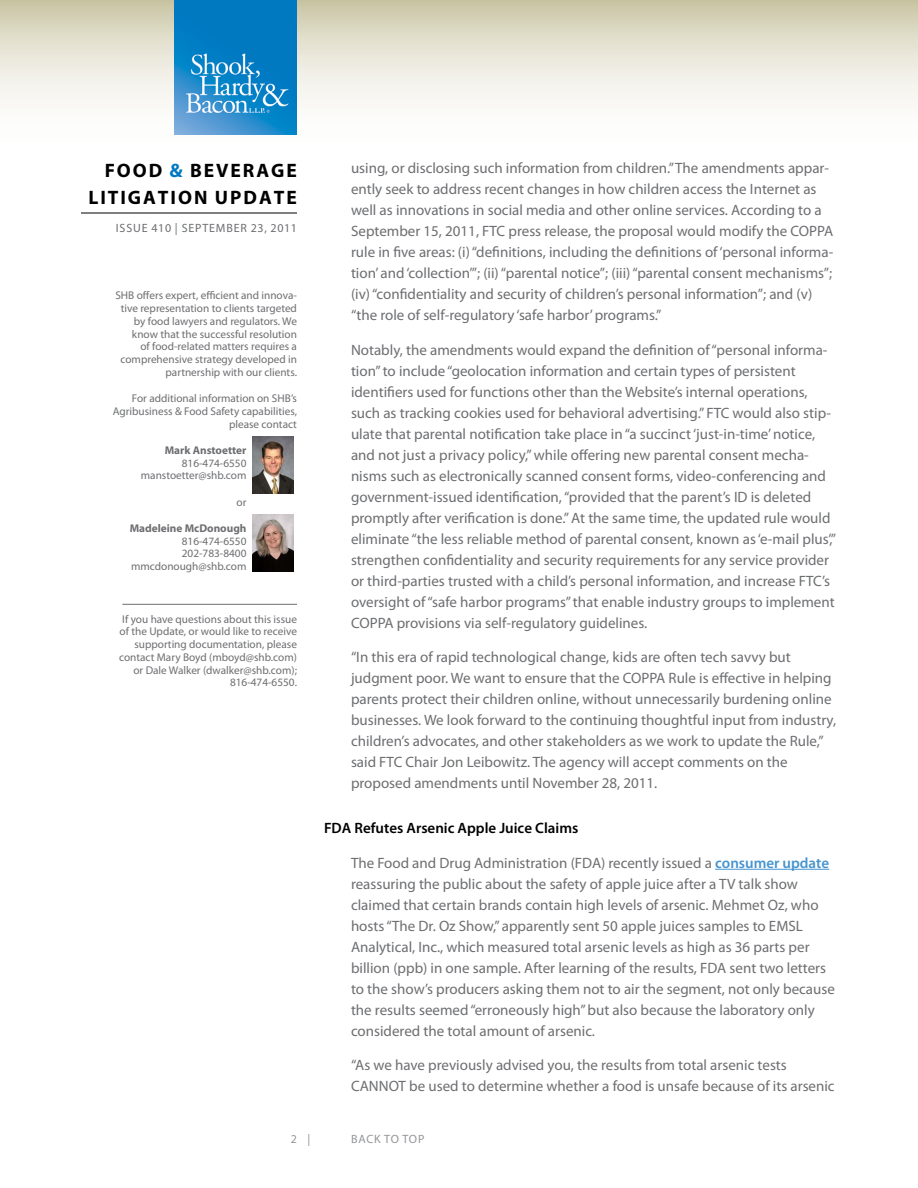
<style>
.page{position:relative;width:918px;height:1188px;background:#fff}
.page>*{position:absolute;margin:0;border:0;box-sizing:border-box;transform-origin:0 0}
.t1{font:700 19.5px/27px "Myriad Pro";letter-spacing:.1em;color:#000}
.t2{font:15px/21px "Myriad Pro";color:#6d6e71}
.t3{font:600 15px "Myriad Pro";color:#000}
.t4{font:12px "Myriad Pro";letter-spacing:.07em;color:#6d6e71}
.t5{font:12px "Myriad Pro";color:#939598}
.t6{font:11.25px/12.8px "Myriad Pro";color:#6d6e71;text-align:right}
.t7{font:700 11.25px "Myriad Pro";color:#6d6e71}
.s1{color:#0079c1}
.s2{font-weight:600;color:#4594d0}
</style>
<div class="page">
<svg style="left:0;top:0;width:918px;height:135px"></svg>
<hr style="left:81px;top:213px;width:216px;height:1px;background:#000">
<img style="left:175px;top:0;width:122px;height:135px">
<hr style="left:715px;top:869px;width:114px;height:1px;background:#4594d0">
<hr style="left:122px;top:604px;width:175px;height:1px;background:#6d6e71">
<img style="left:253px;top:514px;width:40px;height:57px">
<img style="left:253px;top:436px;width:41px;height:58px">
<h1 class="t1" style="left:88px;top:156px;width:210px;text-indent:16px">Food <span class="s1">&amp;</span> Beverage<br>Litigation UPDATE</h1>
<p class="t4" style="left:116px;top:221px;width:183px">Issue 410 | SEPTEMBER 23, 2011</p>
<p class="t6" style="left:115px;top:289px;width:183px">SHB offers expert, efficient and innova&shy;tive representation to clients targeted by food lawyers and regulators. We know that the successful resolution<br>of food-related matters requires a comprehensive strategy developed in partnership with our clients.</p>
<p class="t6" style="left:113px;top:392px;width:186px">For additional information on SHB’s<br>Agribusiness &amp; Food Safety capabilities, please contact</p>
<p class="t7" style="left:165px;top:443px;width:83px">Mark Anstoetter</p>
<p class="t6" style="left:141px;top:456px;width:107px">816-474-6550 manstoetter@shb.com</p>
<p class="t6" style="left:237px;top:495px;width:11px">or</p>
<p class="t7" style="left:130px;top:521px;width:118px">Madeleine McDonough</p>
<p class="t6" style="left:131px;top:534px;width:117px">816-474-6550<br>202-783-8400 mmcdonough@shb.com</p>
<p class="t6" style="left:119px;top:612px;width:179px">If you have questions about this issue of the Update, or would like to receive supporting documentation, please contact Mary Boyd (mboyd@shb.com) or Dale Walker (dwalker@shb.com);<br>816-474-6550.</p>
<p class="t2" style="left:351px;top:157px;width:484px">using, or disclosing such information from children.” The amendments appar&shy;ently seek to address recent changes in how children access the Internet as well as innovations in social media and other online services. According to a September 15, 2011, FTC press release, the proposal would modify the COPPA rule in five areas: (i) “definitions, including the definitions of ‘personal informa&shy;tion’ and ‘collection’”; (ii) “parental notice”; (iii) “parental consent mechanisms”; (iv) “confidentiality and security of children’s personal information”; and (v) “the role of self-regulatory ‘safe harbor’ programs.”</p>
<p class="t2" style="left:351px;top:339px;width:487px">Notably, the amendments would expand the definition of “personal informa&shy;tion” to include “geolocation information and certain types of persistent identifiers used for functions other than the Website’s internal operations, such as tracking cookies used for behavioral advertising.” FTC would also stip&shy;ulate that parental notification take place in “a succinct ‘just-in-time’ notice, and not just a privacy policy,” while offering new parental consent mecha&shy;nisms such as electronically scanned consent forms, video-conferencing and government-issued identification, “provided that the parent’s ID is deleted promptly after verification is done.” At the same time, the updated rule would eliminate “the less reliable method of parental consent, known as ‘e-mail plus’,” strengthen confidentiality and security requirements for any service provider or third-parties trusted with a child’s personal information, and increase FTC’s oversight of “safe harbor programs” that enable industry groups to implement COPPA provisions via self-regulatory guidelines.</p>
<p class="t2" style="left:351px;top:646px;width:487px">“In this era of rapid technological change, kids are often tech savvy but judgment poor. We want to ensure that the COPPA Rule is effective in helping parents protect their children online, without unnecessarily burdening online businesses. We look forward to the continuing thoughtful input from industry, children’s advocates, and other stakeholders as we work to update the Rule,” said FTC Chair Jon Leibowitz. The agency will accept comments on the proposed amendments until November 28, 2011.</p>
<p class="t3" style="left:324px;top:819px;width:256px">FDA Refutes Arsenic Apple Juice Claims</p>
<p class="t2" style="left:351px;top:852px;width:485px">The Food and Drug Administration (FDA) recently issued a <span class="s2">consumer update </span>reassuring the public about the safety of apple juice after a TV talk show claimed that certain brands contain high levels of arsenic. Mehmet Oz, who hosts “The Dr. Oz Show,” apparently sent 50 apple juices samples to EMSL Analytical, Inc., which measured total arsenic levels as high as 36 parts per billion (ppb) in one sample. After learning of the results, FDA sent two letters to the show’s producers asking them not to air the segment, not only because the results seemed “erroneously high” but also because the laboratory only considered the total amount of arsenic.</p>
<p class="t2" style="left:351px;top:1054px;width:485px">“As we have previously advised you, the results from total arsenic tests<br>CANNOT be used to determine whether a food is unsafe because of its arsenic</p>
<p class="t5" style="left:291px;top:1132px;width:21px">2 |</p>
<p class="t5" style="left:351px;top:1132px;width:9px">back</p>
<p class="t5" style="left:384px;top:1132px;width:27px">to top</p>
</div>
